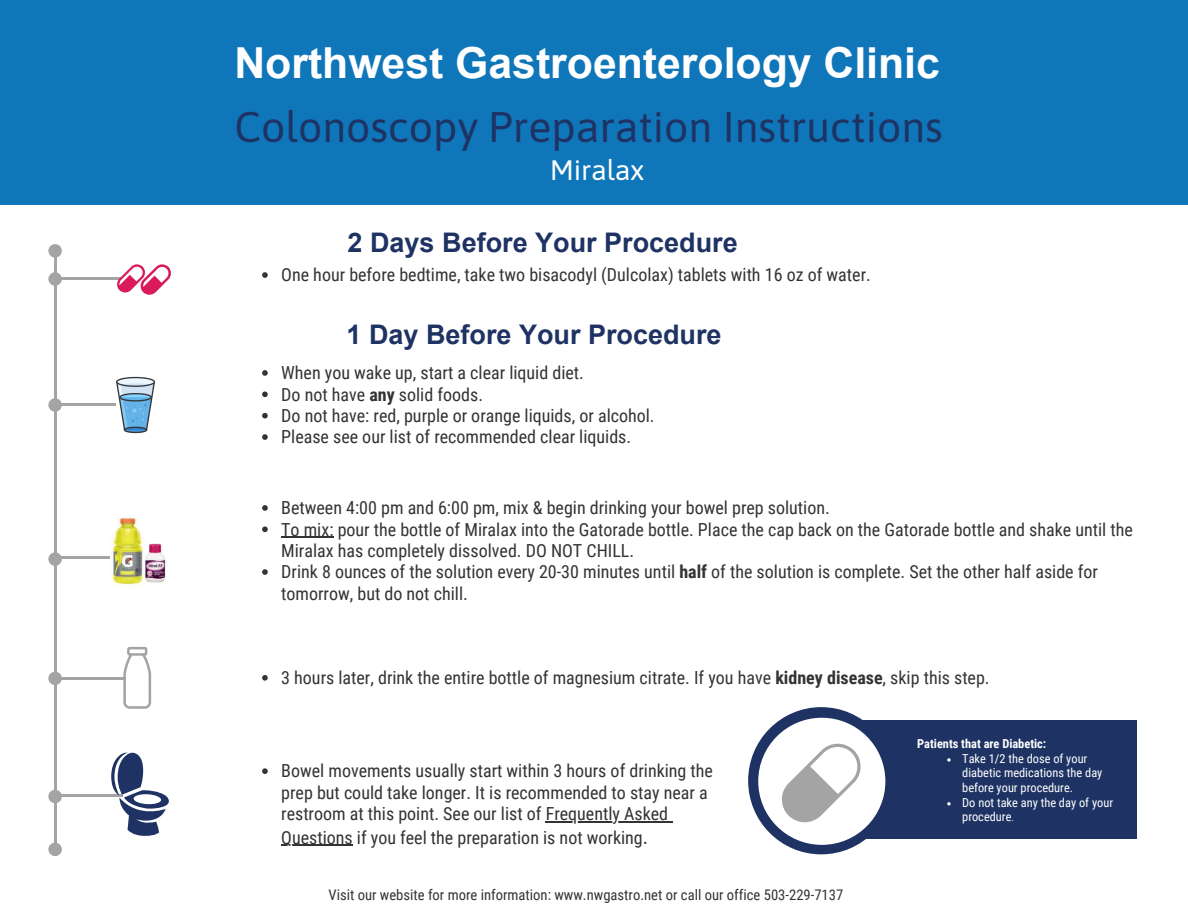
<style>
.page{position:relative;width:1188px;height:918px;background:#fff}
.page>*{position:absolute;margin:0;border:0;box-sizing:border-box;transform-origin:0 0}
.t1{font:42.75px "Asap";color:#1e3363}
.t2{font:700 42.75px "Arial";color:#fff}
.t3{font:28.2px "Asap";color:#fff}
.t4{font:700 27px "Arial";color:#1e3363}
.t5{font:18px/21.3px "Roboto Condensed";color:#333}
.t6{font:14.7px "Roboto Condensed";color:#333}
.t7{font:12.3px/14.7px "Roboto Condensed";color:#fff}
.t8{font:700 12.3px "Roboto Condensed";color:#fff}
.s1{font-weight:700}
.s2{font-size:20.25px}
.s3{font-size:9px}
</style>
<div class="page">
<div style="left:0;top:0;width:1188px;height:205px;background:#0f76b9"></div>
<hr style="left:62px;top:677px;width:64px;height:2px;background:#a4a4a4">
<hr style="left:59px;top:557px;width:64px;height:2px;background:#a4a4a4">
<hr style="left:52px;top:404px;width:64px;height:2px;background:#a4a4a4">
<hr style="left:54px;top:254px;width:2px;height:595px;background:#a4a4a4">
<div style="left:48px;top:398px;width:14px;height:14px;background:#a4a4a4;border-radius:50%"></div>
<div style="left:48px;top:244px;width:14px;height:14px;background:#a4a4a4;border-radius:50%"></div>
<div style="left:48px;top:552px;width:14px;height:14px;background:#a4a4a4;border-radius:50%"></div>
<div style="left:48px;top:672px;width:14px;height:13px;background:#a4a4a4;border-radius:50%"></div>
<div style="left:48px;top:843px;width:14px;height:13px;background:#a4a4a4;border-radius:50%"></div>
<svg style="left:262px;top:370px;width:6px;height:6px"></svg>
<svg style="left:262px;top:392px;width:6px;height:5px"></svg>
<svg style="left:262px;top:413px;width:6px;height:5px"></svg>
<svg style="left:262px;top:434px;width:6px;height:6px"></svg>
<svg style="left:262px;top:505px;width:6px;height:6px"></svg>
<svg style="left:262px;top:526px;width:6px;height:6px"></svg>
<hr style="left:281px;top:537px;width:53px;height:1px;background:#333">
<svg style="left:262px;top:569px;width:6px;height:6px"></svg>
<svg style="left:262px;top:768px;width:6px;height:6px"></svg>
<hr style="left:546px;top:821px;width:122px;height:1px;background:#333">
<hr style="left:281px;top:845px;width:72px;height:1px;background:#333">
<hr style="left:59px;top:794px;width:64px;height:2px;background:#a4a4a4">
<div style="left:48px;top:790px;width:14px;height:13px;background:#a4a4a4;border-radius:50%"></div>
<svg style="left:116px;top:377px;width:39px;height:56px"></svg>
<svg style="left:111px;top:753px;width:58px;height:83px"></svg>
<div style="left:845px;top:720px;width:291px;height:118px;background:#1e3363"></div>
<svg style="left:947px;top:758px;width:4px;height:4px"></svg>
<svg style="left:947px;top:802px;width:4px;height:4px"></svg>
<div style="left:748px;top:707px;width:146px;height:147px;background:#1e3363;border-radius:50%"></div>
<div style="left:758px;top:718px;width:127px;height:127px;background:#fff;border-radius:50%"></div>
<svg style="left:782px;top:744px;width:79px;height:78px"></svg>
<div style="left:48px;top:272px;width:14px;height:14px;background:#a4a4a4;border-radius:50%"></div>
<hr style="left:56px;top:278px;width:64px;height:2px;background:#a4a4a4">
<svg style="left:262px;top:272px;width:6px;height:6px"></svg>
<svg style="left:117px;top:264px;width:54px;height:31px"></svg>
<img style="left:110px;top:518px;width:34px;height:67px">
<img style="left:145px;top:543px;width:21px;height:40px">
<svg style="left:262px;top:675px;width:6px;height:6px"></svg>
<svg style="left:123px;top:647px;width:28px;height:62px"></svg>
<h1 class="t2" style="left:234px;top:34px;width:707px">Northwest Gastroenterology Clinic</h1>
<h1 class="t1" style="left:235px;top:97px;width:710px">Colonoscopy Preparation Instructions</h1>
<h2 class="t3" style="left:550px;top:151px;width:96px">Miralax</h2>
<h3 class="t4" style="left:348px;top:225px;width:392px">2 Days Before Your Procedure</h3>
<p class="t5" style="left:281px;top:264px;width:591px">One hour before bedtime, take two bisacodyl (Dulcolax) tablets with 16 oz of water.</p>
<h3 class="t4" style="left:346px;top:317px;width:377px">1 Day Before Your Procedure</h3>
<p class="t5" style="left:281px;top:361px;width:375px">When you wake up, start a clear liquid diet.<br>Do not have <span class="s1">any</span> solid foods.<br>Do not have: red, purple or orange liquids, or alcohol.<br>Please see our list of recommended clear liquids.</p>
<p class="t5" style="left:281px;top:496px;width:853px">Between 4:00 pm and 6:00 pm, mix &amp; begin drinking your bowel prep solution.<br>To mix: pour the bottle of Miralax into the Gatorade bottle. Place the cap back on the Gatorade bottle and shake until the Miralax has completely dissolved. DO NOT CHILL.<br>Drink 8 ounces of the solution every 20-30 minutes until <span class="s1">half</span> of the solution is complete. Set the other half aside for tomorrow, but do not chill.</p>
<p class="t5" style="left:281px;top:666px;width:710px">3 hours later, drink the entire bottle of magnesium citrate. If you have <span class="s1">kidney disease</span>, skip this step.</p>
<p class="t5" style="left:281px;top:760px;width:433px">Bowel movements usually start within 3 hours of drinking the prep but could take longer. It is recommended to stay near a restroom at this point. See our list of Frequently Asked</p>
<p class="t5" style="left:281px;top:826px;width:368px">Questions if you feel the preparation is not working<span class="s2">.</span></p>
<p class="t6" style="left:329px;top:884px;width:516px">Visit our website for more information: www.nwgastro.net or call our office 503-229-7137</p>
<p class="t8" style="left:917px;top:735px;width:131px">Patients that are Diabetic:</p>
<p class="t7" style="left:962px;top:751px;width:152px">Take 1/2 the dose of your diabetic medications the day before your procedure.<br>Do not take any the day of your procedure<span class="s3">.</span></p>
</div>
